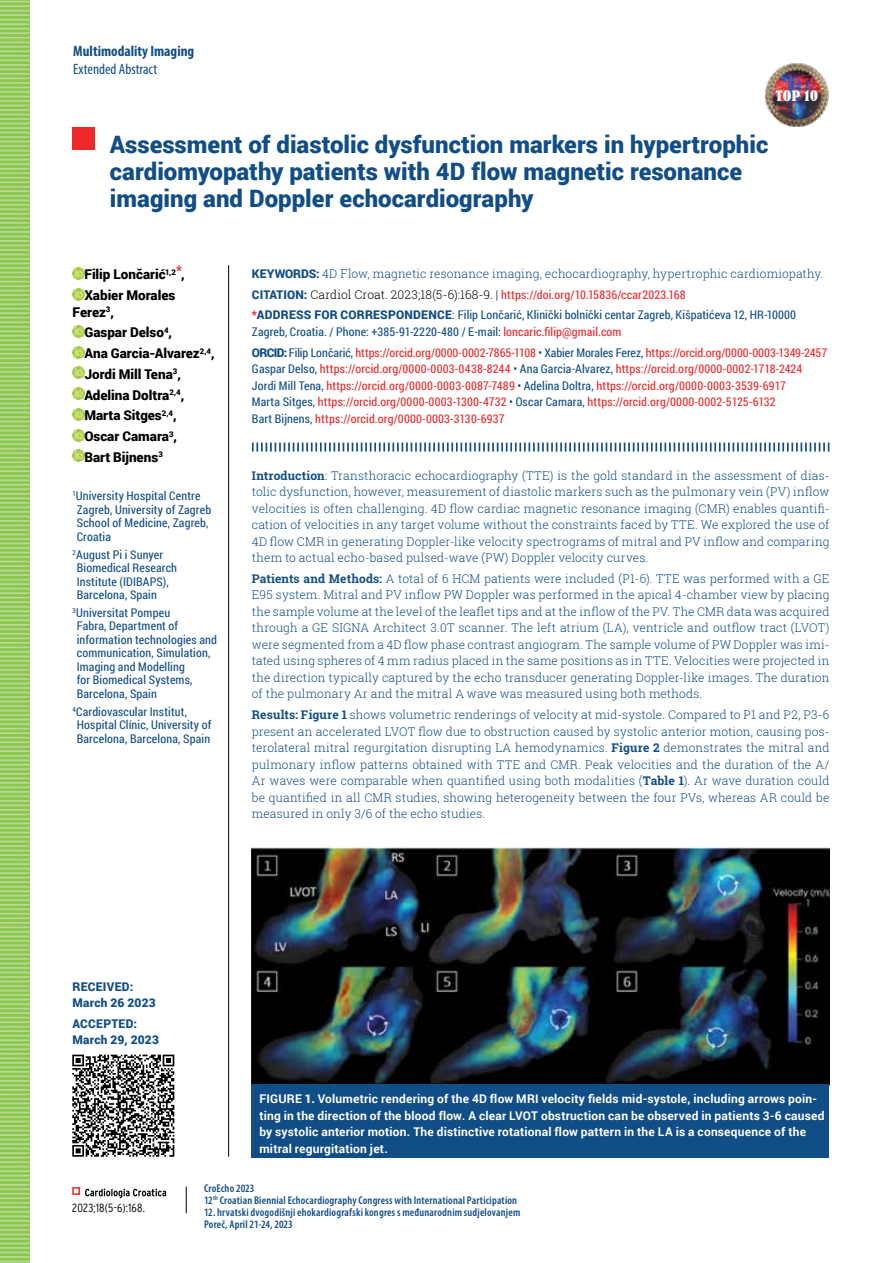
<style>
.page{position:relative;width:893px;height:1263px;background:#fff}
.page>*{position:absolute;margin:0;border:0;box-sizing:border-box;transform-origin:0 0}
.t1{font:900 24px/27px "Roboto";color:#114d86}
.t2{font:700 condensed 15px "Myriad Pro";color:#114d86}
.t3{font:condensed 15px "Myriad Pro";color:#114d86}
.t4{font:900 13.5px/20.7px "Roboto";color:#000}
.t5{font:condensed 13.5px "Bernard";color:#fff;scale:1.18 1}
.t6{font:300 12px/16.5px "Roboto Slab";letter-spacing:.01em;color:#114d86;text-align:justify}
.t7{font:12px/16.5px "Roboto Condensed";letter-spacing:.01em;color:#ee292a}
.t8{font:12px/13.5px "Roboto Condensed";letter-spacing:.015em;color:#114d86}
.t9{font:700 12px/16.5px "Roboto";letter-spacing:.015em;color:#fff}
.t10{font:900 12px/16.5px "Roboto";letter-spacing:.02em;color:#114d86}
.t11{font:300 condensed 12px "Interstate";letter-spacing:.015em;color:#000}
.t12{font:600 condensed 11.25px/12px "Myriad Pro";letter-spacing:.015em;color:#114d86}
.s1{font-family:"Roboto";font-weight:900}
.s2{font-family:"Roboto";font-weight:900;color:#114d86}
.s3{font-family:"Roboto Slab";font-weight:300;color:#000}
.s4{color:#ee292a}
.s5{font-family:"Roboto"}
.s6{color:#114d86}
.s7{font-weight:700}
.s8{font-weight:900}
</style>
<div class="page">
<svg style="left:85px;top:1188px;width:81px;height:10px"></svg>
<div style="left:72px;top:1187px;width:8px;height:8px;border:2px solid #ee292a"></div>
<svg style="left:186px;top:1187px;width:1px;height:26px"></svg>
<img style="left:252px;top:846px;width:577px;height:238px">
<svg style="left:0;top:0;width:30px;height:1263px;background:#9bcd68"></svg>
<div style="left:72px;top:128px;width:22px;height:22px;background:#ee292a"></div>
<svg style="left:73px;top:267px;width:12px;height:12px"></svg>
<svg style="left:73px;top:288px;width:12px;height:12px"></svg>
<svg style="left:73px;top:325px;width:12px;height:12px"></svg>
<svg style="left:73px;top:346px;width:12px;height:12px"></svg>
<svg style="left:73px;top:367px;width:12px;height:12px"></svg>
<svg style="left:73px;top:388px;width:12px;height:12px"></svg>
<svg style="left:73px;top:408px;width:12px;height:12px"></svg>
<svg style="left:73px;top:429px;width:12px;height:12px"></svg>
<svg style="left:73px;top:450px;width:12px;height:12px"></svg>
<hr style="left:228px;top:265px;width:1px;height:892px;background:#000">
<svg style="left:252px;top:443px;width:577px;height:9px"></svg>
<div style="left:251px;top:1084px;width:578px;height:73px;background:#114d86"></div>
<svg style="left:72px;top:1055px;width:102px;height:102px"></svg>
<img style="left:764px;top:63px;width:65px;height:64px">
<p class="t2" style="left:73px;top:42px;width:122px">Multimodality Imaging</p>
<p class="t3" style="left:73px;top:60px;width:85px">Extended Abstract</p>
<p class="t5" style="left:775px;top:88px;width:38px">TOP 10</p>
<h1 class="t1" style="left:110px;top:130px;width:660px">Assessment of diastolic dysfunction markers in hypertrophic cardiomyopathy patients with 4D flow magnetic resonance imaging and Doppler echocardiography</h1>
<p class="t4" style="left:84px;top:264px;width:102px">Filip Lončarić<sup>1,2</sup><sup>*</sup>,<br>Xabier Morales</p>
<p class="t4" style="left:84px;top:301px;width:132px;text-indent:-12px">Ferez<sup>3</sup>,<br>Gaspar Delso<sup>4</sup>,<br>Ana Garcia-Alvarez<sup>2,4</sup>,<br>Jordi Mill Tena<sup>3</sup>,<br>Adelina Doltra<sup>2,4</sup>,<br>Marta Sitges<sup>2,4</sup>,<br>Oscar Camara<sup>3</sup>,<br>Bart Bijnens<sup>3</sup></p>
<p class="t8" style="left:77px;top:489px;width:136px;text-indent:-4px"><sup>1</sup>University Hospital Centre<br>Zagreb, University of Zagreb<br>School of Medicine, Zagreb,<br>Croatia</p>
<p class="t8" style="left:77px;top:547px;width:102px;text-indent:-4px"><sup>2</sup>August Pi i Sunyer<br>Biomedical Research<br>Institute (IDIBAPS),<br>Barcelona, Spain</p>
<p class="t8" style="left:77px;top:605px;width:142px;text-indent:-4px"><sup>3</sup>Universitat Pompeu<br>Fabra, Department of information technologies and communication, Simulation,<br>Imaging and Modelling<br>for Biomedical Systems,<br>Barcelona, Spain</p>
<p class="t8" style="left:77px;top:704px;width:136px;text-indent:-4px"><sup>4</sup>Cardiovascular Institut,<br>Hospital Clínic, University of<br>Barcelona, Barcelona, Spain</p>
<p class="t6" style="left:252px;top:265px;width:573px"><span class="s1">KEYWORDS:</span> 4D Flow, magnetic resonance imaging, echocardiography, hypertrophic cardiomiopathy.</p>
<p class="t7" style="left:252px;top:286px;width:435px"><span class="s2">CITATION:</span> <span class="s3">Cardiol Croat. 2023;18(5-6):168-9. |</span> https://doi.org/10.15836/ccar2023.168</p>
<p class="t10" style="left:252px;top:306px;width:22px"><span class="s4">*</span>Address</p>
<p class="t10" style="left:314px;top:306px;width:9px">for</p>
<p class="t10" style="left:341px;top:306px;width:9px">corres</p>
<p class="t10" style="left:388px;top:306px;width:17px">pondence</p>
<p class="t8" style="left:252px;top:306px;width:546px;line-height:16.5px;text-indent:200px"><span class="s5">:</span> Filip Lončarić, Klinički bolnički centar Zagreb, Kišpatićeva 12, HR-10000<br>Zagreb, Croatia. / Phone: +385-91-2220-480 / E-mail: <span class="s4">loncaric.filip@gmail.com</span></p>
<p class="t7" style="left:252px;top:344px;width:577px"><span class="s2">ORCID:</span> <span class="s6">Filip Lončarić,</span> https://orcid.org/0000-0002-7865-1108 <span class="s6">• Xabier Morales Ferez,</span> https://orcid.org/0000-0003-1349-2457<br><span class="s6">Gaspar Delso,</span> https://orcid.org/0000-0003-0438-8244 <span class="s6">• Ana Garcia-Alvarez,</span> https://orcid.org/0000-0002-1718-2424<br><span class="s6">Jordi Mill Tena,</span> https://orcid.org/0000-0003-0087-7489 <span class="s6">• Adelina Doltra,</span> https://orcid.org/0000-0003-3539-6917<br><span class="s6">Marta Sitges,</span> https://orcid.org/0000-0003-1300-4732 <span class="s6">• Oscar Camara,</span> https://orcid.org/0000-0002-5125-6132<br><span class="s6">Bart Bijnens,</span> https://orcid.org/0000-0003-3130-6937</p>
<p class="t6" style="left:252px;top:467px;width:579px"><span class="s7">Introduction</span>: Transthoracic echocardiography (TTE) is the gold standard in the assessment of dias&shy;tolic dysfunction, however, measurement of diastolic markers such as the pulmonary vein (PV) inflow velocities is often challenging. 4D flow cardiac magnetic resonance imaging (CMR) enables quantifi&shy;cation of velocities in any target volume without the constraints faced by TTE. We explored the use of 4D flow CMR in generating Doppler-like velocity spectrograms of mitral and PV inflow and comparing them to actual echo-based pulsed-wave (PW) Doppler velocity curves.</p>
<p class="t6" style="left:252px;top:570px;width:579px"><span class="s7">Patients and Methods:</span> A total of 6 HCM patients were included (P1-6). TTE was performed with a GE E95 system. Mitral and PV inflow PW Doppler was performed in the apical 4-chamber view by placing the sample volume at the level of the leaflet tips and at the inflow of the PV. The CMR data was acquired through a GE SIGNA Architect 3.0T scanner. The left atrium (LA), ventricle and outflow tract (LVOT) were segmented from a 4D flow phase contrast angiogram. The sample volume of PW Doppler was imi&shy;tated using spheres of 4 mm radius placed in the same positions as in TTE. Velocities were projected in the direction typically captured by the echo transducer generating Doppler-like images. The duration of the pulmonary Ar and the mitral A wave was measured using both methods.</p>
<p class="t6" style="left:252px;top:706px;width:579px"><span class="s7">Results: Figure 1</span> shows volumetric renderings of velocity at mid-systole. Compared to P1 and P2, P3-6 present an accelerated LVOT flow due to obstruction caused by systolic anterior motion, causing pos&shy;terolateral mitral regurgitation disrupting LA hemodynamics. <span class="s7">Figure 2</span> demonstrates the mitral and pulmonary inflow patterns obtained with TTE and CMR. Peak velocities and the duration of the A/ Ar waves were comparable when quantified using both modalities (<span class="s7">Table 1</span>). Ar wave duration could be quantified in all CMR studies, showing heterogeneity between the four PVs, whereas AR could be measured in only 3/6 of the echo studies.</p>
<p class="t10" style="left:73px;top:978px;width:16px">Recei</p>
<p class="t10" style="left:73px;top:978px;width:85px;text-indent:34px">ved:<br>March 26 2023</p>
<p class="t10" style="left:73px;top:1015px;width:17px">Acce</p>
<p class="t10" style="left:103px;top:1015px;width:17px">pted</p>
<p class="t10" style="left:73px;top:1015px;width:88px;text-indent:61px">:<br>March 29, 2023</p>
<p class="t9" style="left:259px;top:1090px;width:567px">Figure <span class="s8">1.</span> Volumetric rendering of the 4D flow MRI velocity fields mid-systole, including arrows poin&shy;ting in the direction of the blood flow. A clear LVOT obstruction can be observed in patients 3-6 caused by systolic anterior motion. The distinctive rotational flow pattern in the LA is a consequence of the mitral regurgitation jet.</p>
<p class="t11" style="left:72px;top:1201px;width:74px">2023;18(5-6):168.</p>
<p class="t12" style="left:204px;top:1182px;width:315px">CroEcho 2023<br>12<sup>th</sup> Croatian Biennial Echocardiography Congress with International Participation</p>
<p class="t12" style="left:204px;top:1206px;width:318px">12. hrvatski dvogodišnji ehokardiografski kongres s međunarodnim sudjelovanjem<br>Poreč, April 21-24, 2023</p>
</div>
